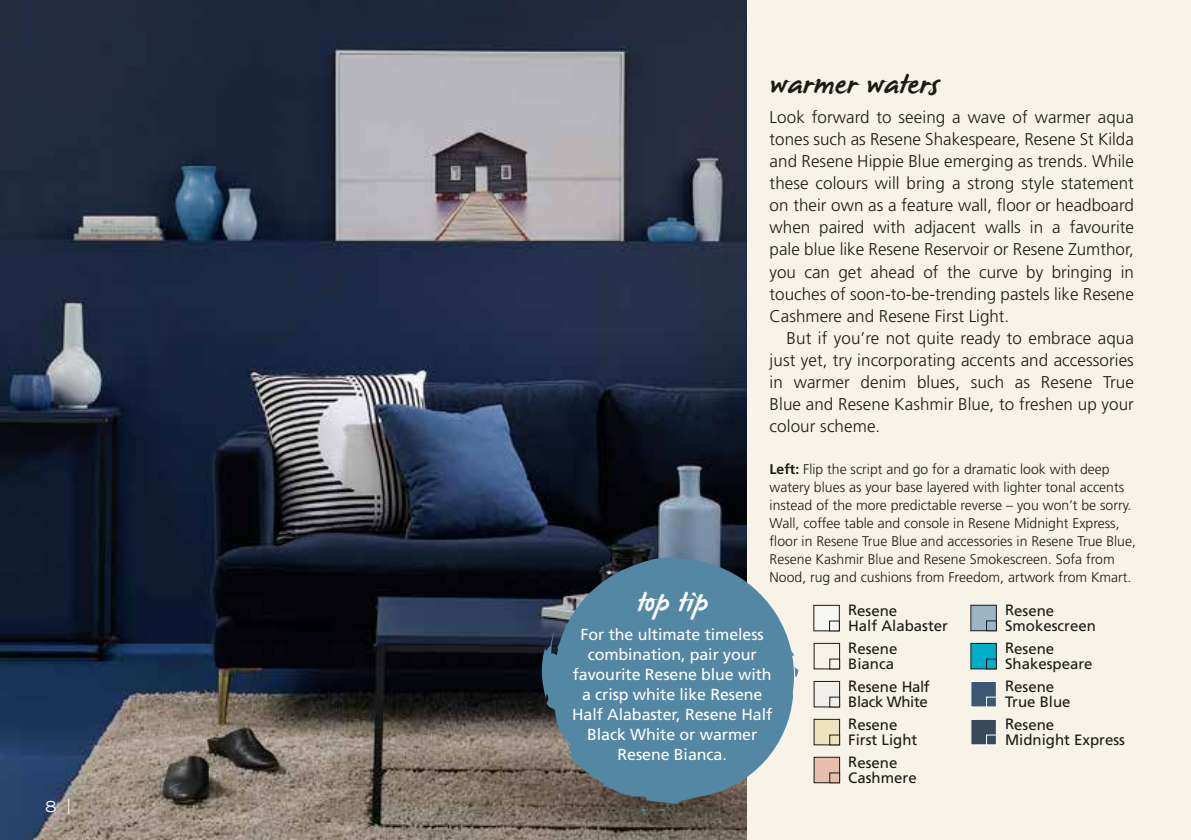
<style>
.page{position:relative;width:1191px;height:840px;background:#fff}
.page>*{position:absolute;margin:0;border:0;box-sizing:border-box;transform-origin:0 0}
.t1{font:30px "James Paul";letter-spacing:.005em;color:#1a1a18}
.t2{font:30px "James Paul";letter-spacing:-.01em;color:#fff}
.t3{font:300 17px/22px "Frutiger LT Std";color:#1a1a18;text-align:justify}
.t4{font:16px/20px "Frutiger";letter-spacing:-.005em;color:#fff;text-align:center}
.t5{font:15px/15px "Frutiger LT Std";color:#1a1a18}
.t6{font:15px/15px "Frutiger LT Std";letter-spacing:-.025em;color:#1a1a18}
.t7{font:expanded 15px "Trade Gothic LH";color:#fff}
.t8{font:300 14px/18px "Frutiger LT Std";color:#1a1a18}
.s1{font-weight:700}
</style>
<div class="page">
<div style="left:729px;top:0;width:462px;height:839px;background:#f8f3e8"></div>
<img style="left:0;top:0;width:747px;height:839px">
<div style="left:971px;top:643px;width:25px;height:25px;background:#00adc7"></div>
<div style="left:970px;top:642px;width:26px;height:26px;border:1px solid #1a1a18"></div>
<div style="left:986px;top:658px;width:10px;height:10px;border:1px solid #1a1a18"></div>
<div style="left:971px;top:605px;width:25px;height:25px;background:#9cb5c6"></div>
<div style="left:970px;top:718px;width:26px;height:26px;background:#39495c;border:1px solid #fff"></div>
<div style="left:986px;top:734px;width:10px;height:10px;background:#39495c"></div>
<div style="left:814px;top:756px;width:25px;height:26px;background:#e7beac"></div>
<div style="left:814px;top:756px;width:26px;height:26px;border:1px solid #1a1a18"></div>
<div style="left:829px;top:772px;width:11px;height:10px;border:1px solid #1a1a18"></div>
<div style="left:814px;top:642px;width:26px;height:26px;border:1px solid #1a1a18"></div>
<div style="left:829px;top:658px;width:11px;height:10px;border:1px solid #1a1a18"></div>
<div style="left:814px;top:605px;width:25px;height:25px;background:#f6f6f3"></div>
<div style="left:814px;top:719px;width:25px;height:25px;background:#ede4be"></div>
<div style="left:814px;top:718px;width:26px;height:26px;border:1px solid #1a1a18"></div>
<div style="left:829px;top:734px;width:11px;height:10px;border:1px solid #1a1a18"></div>
<div style="left:814px;top:681px;width:25px;height:25px;background:#f1efec"></div>
<div style="left:814px;top:680px;width:26px;height:26px;border:1px solid #1a1a18"></div>
<div style="left:829px;top:696px;width:11px;height:10px;border:1px solid #1a1a18"></div>
<div style="left:970px;top:680px;width:26px;height:26px;background:#3d5872;border:1px solid #fff"></div>
<div style="left:986px;top:696px;width:10px;height:10px;background:#3d5872;border:1px solid #fff"></div>
<svg style="left:541px;top:550px;width:257px;height:263px;background:#618597"></svg>
<p class="t7" style="left:45px;top:795px;width:26px">8 |</p>
<h1 class="t1" style="left:769px;top:68px;width:170px">warmer waters</h1>
<p class="t3" style="left:769px;top:107px;width:366px">Look forward to seeing a wave of warmer aqua tones such as Resene Shakespeare, Resene St Kilda and Resene Hippie Blue emerging as trends. While these colours will bring a strong style statement on their own as a feature wall, floor or headboard when paired with adjacent walls in a favourite pale blue like Resene Reservoir or Resene Zumthor, you can get ahead of the curve by bringing in touches of soon-to-be-trending pastels like Resene Cashmere and Resene First Light.</p>
<p class="t3" style="left:769px;top:327px;width:366px;text-indent:17px">But if you’re not quite ready to embrace aqua just yet, try incorporating accents and accessories in warmer denim blues, such as Resene True Blue and Resene Kashmir Blue, to freshen up your colour scheme.</p>
<p class="t8" style="left:769px;top:459px;width:368px"><span class="s1">Left:</span> Flip the script and go for a dramatic look with deep watery blues as your base layered with lighter tonal accents instead of the more predictable reverse – you won’t be sorry.<br>Wall, coffee table and console in Resene Midnight Express, floor in Resene True Blue and accessories in Resene True Blue, Resene Kashmir Blue and Resene Smokescreen. Sofa from Nood, rug and cushions from Freedom, artwork from Kmart.</p>
<h1 class="t2" style="left:636px;top:586px;width:73px">top tip</h1>
<p class="t4" style="left:572px;top:623px;width:202px">For the ultimate timeless combination, pair your favourite Resene blue with a crisp white like Resene<br>Half Alabaster, Resene Half<br>Black White or warmer<br>Resene Bianca.</p>
<p class="t5" style="left:848px;top:602px;width:102px">Resene<br>Half Alabaster</p>
<p class="t5" style="left:848px;top:640px;width:51px">Resene<br>Bianca</p>
<p class="t5" style="left:1005px;top:602px;width:92px">Resene<br>Smokescreen</p>
<p class="t5" style="left:1005px;top:640px;width:89px">Resene<br>Shakespeare</p>
<p class="t6" style="left:848px;top:678px;width:83px">Resene Half<br>Black White</p>
<p class="t5" style="left:1005px;top:678px;width:67px">Resene<br>True Blue</p>
<p class="t5" style="left:848px;top:716px;width:71px">Resene<br>First Light</p>
<p class="t5" style="left:848px;top:754px;width:70px">Resene<br>Cashmere</p>
<p class="t5" style="left:1005px;top:716px;width:122px">Resene<br>Midnight Express</p>
</div>
